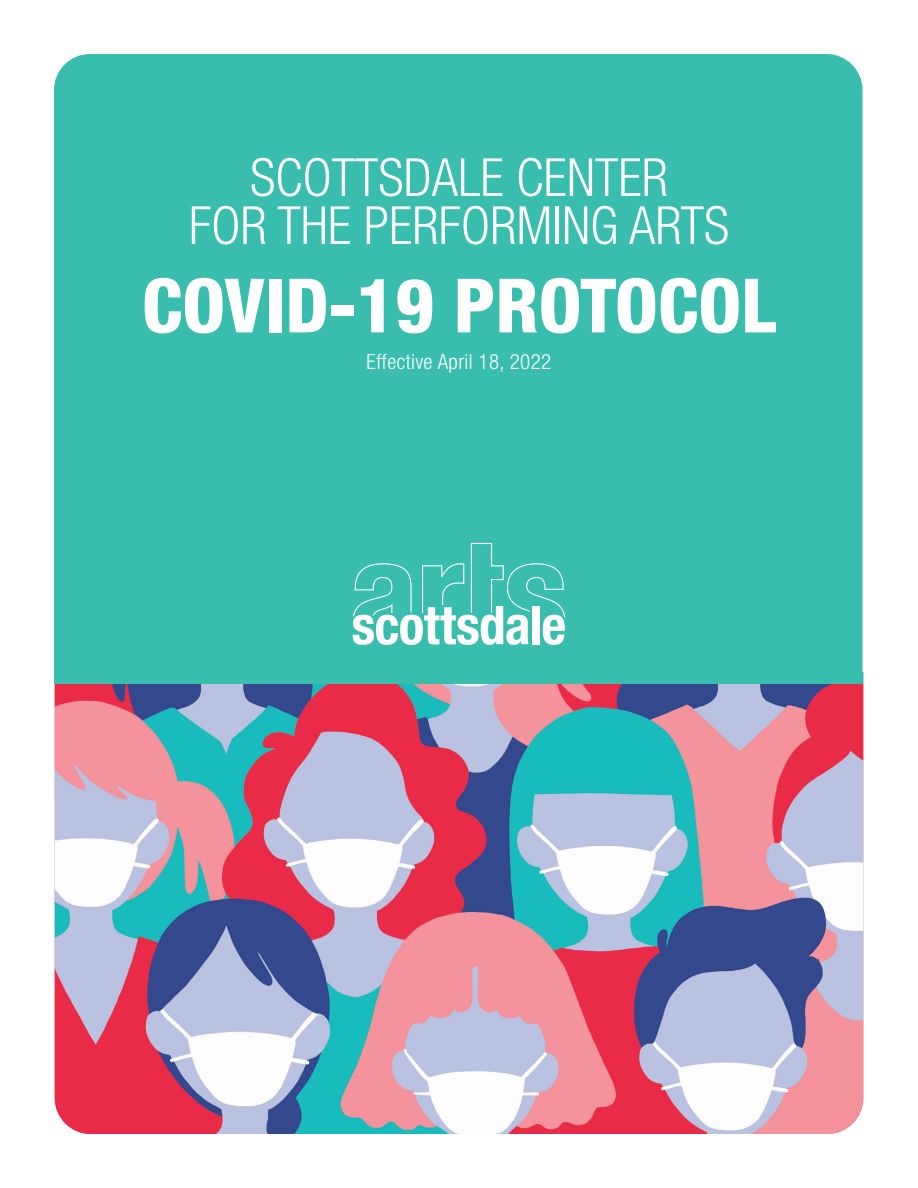
<style>
.page{position:relative;width:918px;height:1188px;background:#fff}
.page>*{position:absolute;margin:0;border:0;box-sizing:border-box;transform-origin:0 0}
.t1{font:800 condensed 75px "Helvetica Neue LT Std";color:#fff}
.t2{font:300 condensed 52.5px/48px "Helvetica Neue LT Std";color:#fff;text-align:center}
.t3{font:300 condensed 21px "Helvetica Neue LT Std";letter-spacing:.02em;color:#fff}
</style>
<div class="page">
<img style="left:55px;top:672px;width:808px;height:462px">
<div style="left:54px;top:54px;width:808px;height:630px;background:#39beae"></div>
<svg style="left:353px;top:543px;width:212px;height:102px"></svg>
<p class="t2" style="left:189px;top:153px;width:542px">SCOTTSDALE CENTER<br>FOR THE PERFORMING ARTS</p>
<p class="t1" style="left:142px;top:259px;width:636px">COVID-19 PROTOCOL</p>
<p class="t3" style="left:367px;top:350px;width:186px">Effective April 18, 2022</p>
</div>
